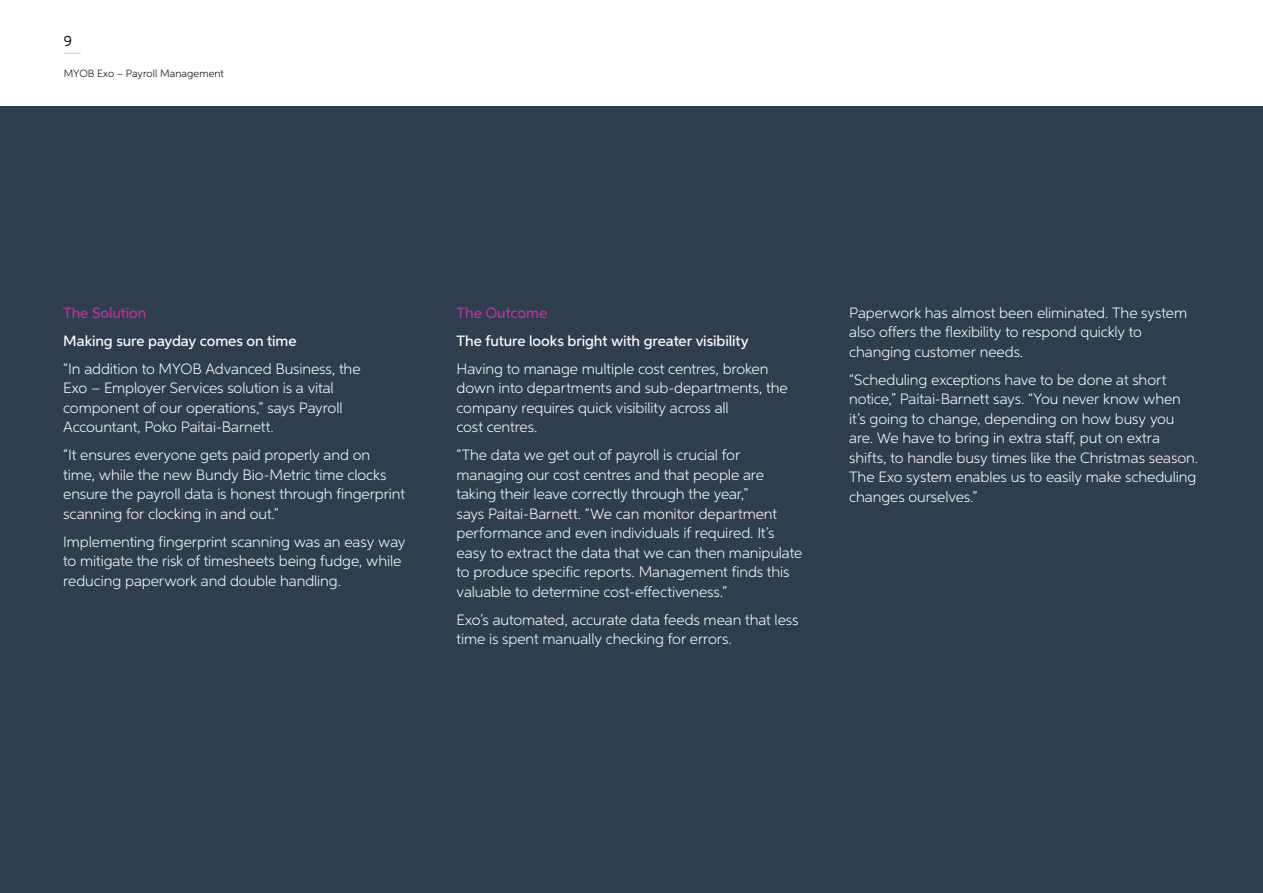
<style>
.page{position:relative;width:1263px;height:893px;background:#fff}
.page>*{position:absolute;margin:0;border:0;box-sizing:border-box;transform-origin:0 0}
.t1{font:300 15px/19.5px "Neutro MYOB";letter-spacing:-.005em;color:#fff}
.t2{font:500 15px "Neutro MYOB";letter-spacing:-.005em;color:#fff}
.t3{font:500 15px "Neutro MYOB";letter-spacing:-.005em;color:#b93499}
.t4{font:15px "Neutro MYOB";color:#000}
.t5{font:300 10.5px "Neutro MYOB";letter-spacing:.005em;color:#000}
</style>
<div class="page">
<div style="left:0;top:106px;width:1263px;height:787px;background:#2e3e4f"></div>
<svg style="left:64px;top:53px;width:17px;height:1px"></svg>
<p class="t4" style="left:64px;top:31px;width:10px">9</p>
<p class="t5" style="left:64px;top:67px;width:162px">MYOB Exo – Payroll Management</p>
<p class="t3" style="left:63px;top:303px;width:85px">The Solution</p>
<p class="t2" style="left:63px;top:331px;width:235px">Making sure payday comes on time</p>
<p class="t1" style="left:63px;top:359px;width:299px">“In addition to MYOB Advanced Business, the Exo – Employer Services solution is a vital component of our operations,” says Payroll Accountant, Poko Paitai-Barnett.</p>
<p class="t1" style="left:63px;top:445px;width:343px">“It ensures everyone gets paid properly and on time, while the new Bundy Bio-Metric time clocks ensure the payroll data is honest through fingerprint scanning for clocking in and out.”</p>
<p class="t1" style="left:63px;top:532px;width:344px">Implementing fingerprint scanning was an easy way to mitigate the risk of timesheets being fudge, while reducing paperwork and double handling.</p>
<p class="t3" style="left:457px;top:303px;width:92px">The Outcome</p>
<p class="t2" style="left:457px;top:331px;width:294px">The future looks bright with greater visibility</p>
<p class="t1" style="left:457px;top:359px;width:333px">Having to manage multiple cost centres, broken down into departments and sub-departments, the company requires quick visibility across all<br>cost centres.</p>
<p class="t1" style="left:457px;top:445px;width:347px">“The data we get out of payroll is crucial for managing our cost centres and that people are taking their leave correctly through the year,”<br>says Paitai-Barnett. “We can monitor department performance and even individuals if required. It’s easy to extract the data that we can then manipulate to produce specific reports. Management finds this valuable to determine cost-effectiveness.”</p>
<p class="t1" style="left:457px;top:610px;width:343px">Exo’s automated, accurate data feeds mean that less time is spent manually checking for errors.</p>
<p class="t1" style="left:849px;top:303px;width:339px">Paperwork has almost been eliminated. The system also offers the flexibility to respond quickly to changing customer needs.</p>
<p class="t1" style="left:849px;top:370px;width:350px">“Scheduling exceptions have to be done at short notice,” Paitai-Barnett says. “You never know when it’s going to change, depending on how busy you are. We have to bring in extra staff, put on extra shifts, to handle busy times like the Christmas season.<br>The Exo system enables us to easily make scheduling changes ourselves.”</p>
</div>
